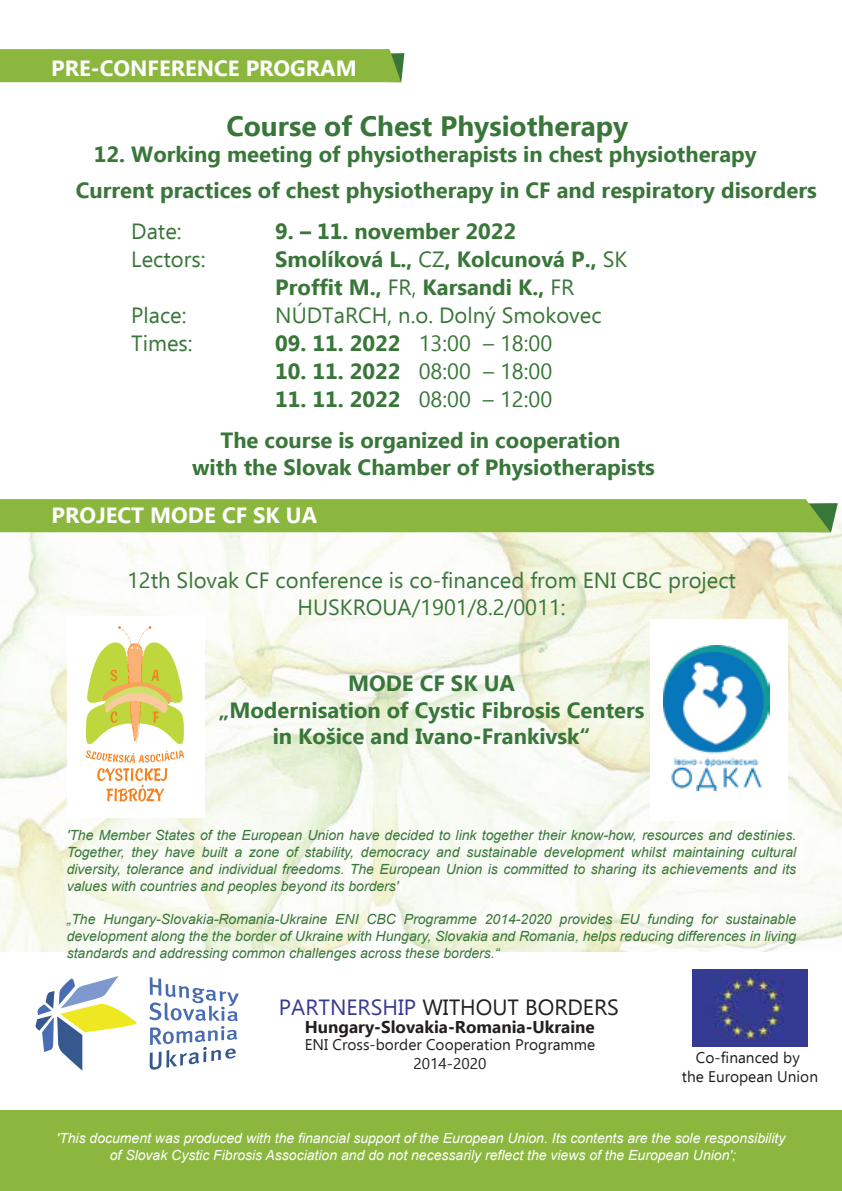
<style>
.page{position:relative;width:842px;height:1191px;background:#fff}
.page>*{position:absolute;margin:0;border:0;box-sizing:border-box;transform-origin:0 0}
.t1{font:700 28px "Ebrima";color:#397639}
.t2{font:700 22px/26.4px "Ebrima";color:#397639;text-align:center}
.t3{font:22px/26.4px "Ebrima";color:#397639;text-align:center}
.t4{font:700 22px "Ebrima";color:#fff}
.t5{font:22px "Ebrima";color:#231f20}
.t6{font:700 17px "Ebrima";color:#231f20}
.t7{font:15.4px/18.6px "Ebrima";color:#231f20;text-align:center}
.t8{font:italic 14px/16.8px "Arial";color:#397639;text-align:justify}
.t9{font:italic 14px/16.8px "Arial";color:#fff;text-align:center}
.s1{font-weight:400}
.s2{font-weight:700}
.s3{color:#353a90}
</style>
<div class="page">
<img style="left:0;top:520px;width:842px;height:431px">
<div style="left:0;top:1110px;width:842px;height:81px;background:#8cb73f"></div>
<div style="left:0;top:49px;width:404px;height:33px;background:#8cb73f"></div>
<div style="left:0;top:499px;width:838px;height:33px;background:#8cb73f"></div>
<div style="left:650px;top:619px;width:137px;height:201px;background:#fff"></div>
<img style="left:663px;top:645px;width:106px;height:145px">
<div style="left:67px;top:616px;width:138px;height:201px;background:#fff"></div>
<svg style="left:85px;top:626px;width:100px;height:175px"></svg>
<svg style="left:36px;top:976px;width:101px;height:94px"></svg>
<svg style="left:149px;top:977px;width:90px;height:93px"></svg>
<img style="left:692px;top:969px;width:116px;height:77px">
<h2 class="t4" style="left:51px;top:51px;width:307px">PRE-CONFERENCE PROGRAM</h2>
<h1 class="t1" style="left:226px;top:105px;width:403px">Course of Chest Physiotherapy</h1>
<h2 class="t2" style="left:76px;top:137px;width:743px;line-height:36px;text-align:left;text-indent:18px">12. Working meeting of physiotherapists in chest physiotherapy<br>Current practices of chest physiotherapy in CF and respiratory disorders</h2>
<h2 class="t3" style="left:131px;top:217px;width:52px">Date:</h2>
<h2 class="t2" style="left:275px;top:219px;width:242px">9. – 11. november 2022</h2>
<h2 class="t3" style="left:131px;top:245px;width:76px">Lectors:</h2>
<h2 class="t2" style="left:275px;top:246px;width:353px;line-height:28px;text-align:left">Smolíková L., <span class="s1">CZ</span>, Kolcunová P., <span class="s1">SK<br></span>Proffit M., <span class="s1">FR,</span> Karsandi K., <span class="s1">FR</span></h2>
<h2 class="t3" style="left:131px;top:301px;width:57px">Place:</h2>
<h2 class="t3" style="left:275px;top:301px;width:328px">NÚDTaRCH, n.o. Dolný Smokovec</h2>
<h2 class="t3" style="left:131px;top:329px;width:63px">Times:</h2>
<h2 class="t3" style="left:275px;top:329px;width:278px"><span class="s2">09. 11. 2022</span> 13:00 – 18:00</h2>
<h2 class="t3" style="left:275px;top:357px;width:278px"><span class="s2">10. 11. 2022</span> 08:00 – 18:00</h2>
<h2 class="t3" style="left:275px;top:385px;width:278px"><span class="s2">11. 11. 2022</span> 08:00 – 12:00</h2>
<h2 class="t2" style="left:192px;top:428px;width:464px">The course is organized in cooperation<br>with the Slovak Chamber of Physiotherapists</h2>
<h2 class="t4" style="left:51px;top:499px;width:267px">PROJECT MODE CF SK UA</h2>
<h2 class="t3" style="left:127px;top:567px;width:611px">12th Slovak CF conference is co-financed from ENI CBC project<br>HUSKROUA/1901/8.2/0011:</h2>
<h2 class="t2" style="left:218px;top:671px;width:428px">MODE CF SK UA<br>„Modernisation of Cystic Fibrosis Centers in Košice and Ivano-Frankivsk“</h2>
<p class="t8" style="left:67px;top:827px;width:731px">'The Member States of the European Union have decided to link together their know-how, resources and destinies.<br>Together, they have built a zone of stability, democracy and sustainable development whilst maintaining cultural diversity, tolerance and individual freedoms. The European Union is committed to sharing its achievements and its values with countries and peoples beyond its borders'</p>
<p class="t8" style="left:67px;top:911px;width:731px">„The Hungary-Slovakia-Romania-Ukraine ENI CBC Programme 2014-2020 provides EU funding for sustainable development along the the border of Ukraine with Hungary, Slovakia and Romania, helps reducing differences in living standards and addressing common challenges across these borders.“</p>
<h2 class="t5" style="left:279px;top:991px;width:342px"><span class="s3">PARTNERSHIP</span> WITHOUT BORDERS</h2>
<p class="t6" style="left:305px;top:1014px;width:292px">Hungary-Slovakia-Romania-Ukraine</p>
<p class="t7" style="left:305px;top:1035px;width:292px">ENI Cross-border Cooperation Programme<br>2014-2020</p>
<p class="t7" style="left:682px;top:1048px;width:138px">Co-financed by<br>the European Union</p>
<p class="t9" style="left:57px;top:1129px;width:730px">'This document was produced with the financial support of the European Union. Its contents are the sole responsibility of Slovak Cystic Fibrosis Association and do not necessarily reflect the views of the European Union';</p>
</div>
